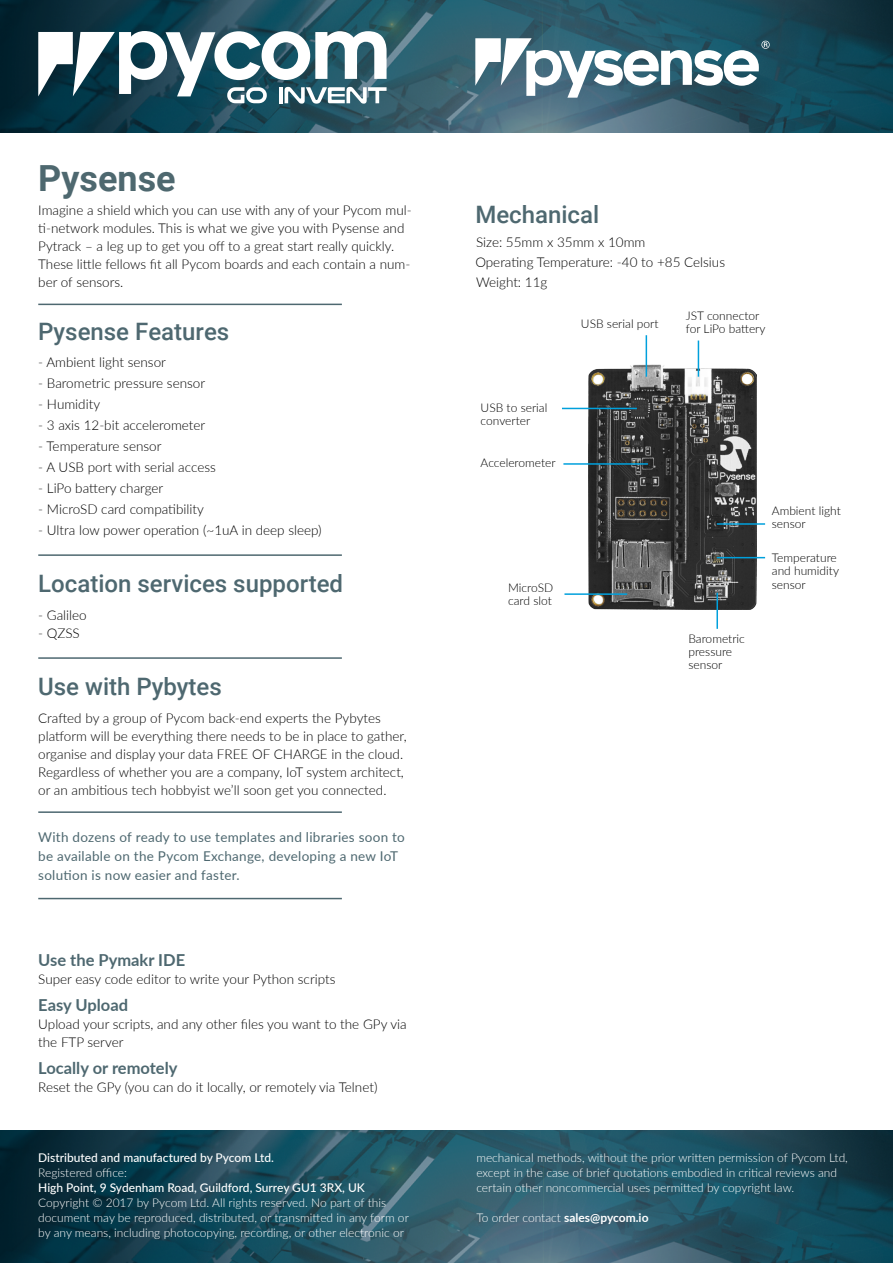
<style>
.page{position:relative;width:893px;height:1263px;background:#fff}
.page>*{position:absolute;margin:0;border:0;box-sizing:border-box;transform-origin:0 0}
.t1{font:700 36px "Roboto";color:#4e686f}
.t2{font:500 24px "Roboto";color:#4e6870}
.t3{font:700 16.5px "Lato";color:#4e6870}
.t4{font:300 13.5px/18px "Lato";color:#000}
.t5{font:13.5px/19.2px "Lato";letter-spacing:.02em;color:#4e6870}
.t6{font:300 12px/15px "Lato";color:#fff}
.t7{font:300 12px/13.2px "Lato";color:#000}
.t8{font:500 12px "Lato";color:#fff}
.s1{font-weight:700}
</style>
<div class="page">
<img style="left:0;top:0;width:893px;height:133px">
<img style="left:0;top:1130px;width:893px;height:133px">
<hr style="left:38px;top:304px;width:304px;height:1px;background:#4e6870">
<hr style="left:38px;top:898px;width:304px;height:1px;background:#4e6870">
<hr style="left:38px;top:811px;width:304px;height:2px;background:#4e6870">
<hr style="left:38px;top:554px;width:304px;height:2px;background:#4e6870">
<hr style="left:38px;top:657px;width:304px;height:2px;background:#4e6870">
<svg style="left:38px;top:31px;width:349px;height:73px"></svg>
<img style="left:589px;top:364px;width:168px;height:246px">
<hr style="left:562px;top:408px;width:75px;height:1px;background:#00a0dc">
<hr style="left:563px;top:463px;width:85px;height:2px;background:#00a0dc">
<hr style="left:646px;top:335px;width:1px;height:42px;background:#00a0dc">
<hr style="left:698px;top:340px;width:1px;height:37px;background:#00a0dc">
<hr style="left:564px;top:593px;width:63px;height:2px;background:#00a0dc">
<hr style="left:717px;top:523px;width:48px;height:2px;background:#00a0dc">
<hr style="left:717px;top:557px;width:48px;height:1px;background:#00a0dc">
<hr style="left:716px;top:593px;width:2px;height:36px;background:#00a0dc">
<svg style="left:475px;top:38px;width:295px;height:60px"></svg>
<h1 class="t1" style="left:38px;top:153px;width:139px">Pysense</h1>
<p class="t4" style="left:38px;top:201px;width:375px">Imagine a shield which you can use with any of your Pycom mul&shy;ti-network modules. This is what we give you with Pysense and Pytrack – a leg up to get you off to a great start really quickly.<br>These little fellows fit all Pycom boards and each contain a num&shy;ber of sensors.</p>
<h2 class="t2" style="left:38px;top:314px;width:192px">Pysense Features</h2>
<p class="t4" style="left:38px;top:353px;width:129px">- Ambient light sensor</p>
<p class="t4" style="left:38px;top:374px;width:168px">- Barometric pressure sensor</p>
<p class="t4" style="left:38px;top:395px;width:63px">- Humidity</p>
<p class="t4" style="left:38px;top:416px;width:169px">- 3 axis 12-bit accelerometer</p>
<p class="t4" style="left:38px;top:437px;width:125px">- Temperature sensor</p>
<p class="t4" style="left:38px;top:458px;width:179px">- A USB port with serial access</p>
<p class="t4" style="left:38px;top:479px;width:127px">- LiPo battery charger</p>
<p class="t4" style="left:38px;top:500px;width:167px">- MicroSD card compatibility</p>
<p class="t4" style="left:38px;top:521px;width:285px">- Ultra low power operation (~1uA in deep sleep)</p>
<h2 class="t2" style="left:38px;top:567px;width:306px">Location services supported</h2>
<p class="t4" style="left:38px;top:606px;width:50px">- Galileo</p>
<p class="t4" style="left:38px;top:624px;width:43px">- QZSS</p>
<h2 class="t2" style="left:38px;top:669px;width:185px">Use with Pybytes</h2>
<p class="t4" style="left:38px;top:709px;width:370px">Crafted by a group of Pycom back-end experts the Pybytes platform will be everything there needs to be in place to gather, organise and display your data FREE OF CHARGE in the cloud.<br>Regardless of whether you are a company, IoT system architect, or an ambitious tech hobbyist we’ll soon get you connected.</p>
<p class="t5" style="left:38px;top:826px;width:368px">With dozens of ready to use templates and libraries soon to be available on the Pycom Exchange, developing a new IoT solution is now easier and faster.</p>
<p class="t3" style="left:38px;top:948px;width:148px">Use the Pymakr IDE</p>
<p class="t4" style="left:38px;top:969px;width:299px">Super easy code editor to write your Python scripts</p>
<p class="t3" style="left:38px;top:993px;width:91px">Easy Upload</p>
<p class="t4" style="left:38px;top:1014px;width:370px">Upload your scripts, and any other files you want to the GPy via the FTP server</p>
<p class="t3" style="left:38px;top:1056px;width:141px">Locally or remotely</p>
<p class="t4" style="left:38px;top:1077px;width:341px">Reset the GPy (you can do it locally, or remotely via Telnet)</p>
<p class="t8" style="left:38px;top:1149px;width:237px">Distributed and manufactured by Pycom Ltd.</p>
<p class="t6" style="left:38px;top:1165px;width:90px">Registered office:</p>
<p class="t8" style="left:38px;top:1179px;width:328px">High Point, 9 Sydenham Road, Guildford, Surrey GU1 3RX, UK</p>
<p class="t6" style="left:38px;top:1195px;width:372px">Copyright © 2017 by Pycom Ltd. All rights reserved. No part of this document may be reproduced, distributed, or transmitted in any form or by any means, including photocopying, recording, or other electronic or</p>
<h2 class="t2" style="left:475px;top:197px;width:125px">Mechanical</h2>
<p class="t4" style="left:476px;top:233px;width:171px">Size: 55mm x 35mm x 10mm</p>
<p class="t4" style="left:475px;top:251px;width:251px;line-height:20.2px">Operating Temperature: -40 to +85 Celsius<br>Weight: 11g</p>
<p class="t7" style="left:686px;top:308px;width:81px">JST connector for LiPo battery</p>
<p class="t7" style="left:581px;top:317px;width:79px">USB serial port</p>
<p class="t7" style="left:481px;top:400px;width:68px">USB to serial converter</p>
<p class="t7" style="left:481px;top:455px;width:77px">Accelerometer</p>
<p class="t7" style="left:508px;top:580px;width:47px">MicroSD card slot</p>
<p class="t7" style="left:688px;top:631px;width:58px">Barometric pressure sensor</p>
<p class="t7" style="left:772px;top:504px;width:70px">Ambient light sensor</p>
<p class="t7" style="left:772px;top:551px;width:69px">Temperature and humidity sensor</p>
<p class="t6" style="left:476px;top:1150px;width:373px">mechanical methods, without the prior written permission of Pycom Ltd, except in the case of brief quotations embodied in critical reviews and certain other noncommercial uses permitted by copyright law.</p>
<p class="t6" style="left:476px;top:1210px;width:174px">To order contact <span class="s1">sales@pycom.io</span></p>
</div>
